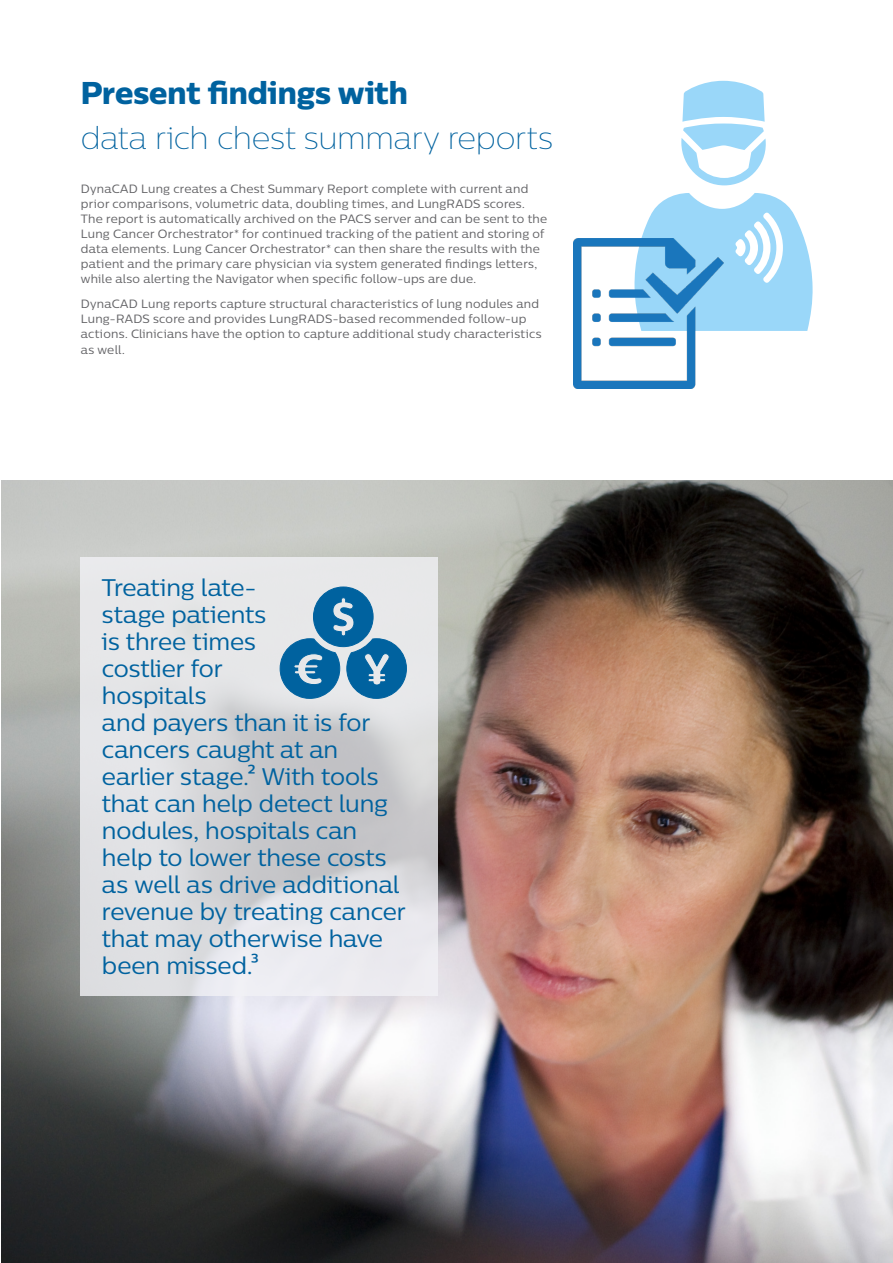
<style>
.page{position:relative;width:893px;height:1263px;background:#fff}
.page>*{position:absolute;margin:0;border:0;box-sizing:border-box;transform-origin:0 0}
._05_Main_Heading_Lar{font:100 31.5px "Centrale Sans";letter-spacing:-.005em;color:#00629f}
._05_Main_Heading_Lar-2{font:31.5px "Centrale Sans X Bold";color:#00629f}
._05_Main_Heading_Lar-3{font:24px/27px "Centrale Sans";letter-spacing:-.005em;color:#00629f}
._05_Main_Heading_Lar-4{font:12px/15px "Centrale Sans";letter-spacing:.025em;color:#636366}
</style>
<div class="page">
<img style="left:1px;top:480px;width:892px;height:783px">
<svg style="left:81px;top:557px;width:357px;height:438px;background:#dcdcdf"></svg>
<svg style="left:641px;top:81px;width:171px;height:250px"></svg>
<img style="left:573px;top:238px;width:150px;height:150px">
<svg style="left:279px;top:586px;width:128px;height:113px;background:#70a3c3"></svg>
<p class="_05_Main_Heading_Lar-2" style="left:81px;top:73px;width:329px">Present findings with</p>
<p class="_05_Main_Heading_Lar" style="left:81px;top:118px;width:474px">data rich chest summary reports</p>
<p class="_05_Main_Heading_Lar-4" style="left:81px;top:181px;width:468px">DynaCAD Lung creates a Chest Summary Report complete with current and prior comparisons, volumetric data, doubling times, and LungRADS scores.<br>The report is automatically archived on the PACS server and can be sent to the Lung Cancer Orchestrator* for continued tracking of the patient and storing of data elements. Lung Cancer Orchestrator* can then share the results with the patient and the primary care physician via system generated findings letters, while also alerting the Navigator when specific follow-ups are due.</p>
<p class="_05_Main_Heading_Lar-4" style="left:81px;top:296px;width:462px">DynaCAD Lung reports capture structural characteristics of lung nodules and<br>Lung-RADS score and provides LungRADS-based recommended follow-up actions. Clinicians have the option to capture additional study characteristics</p>
<p class="_05_Main_Heading_Lar-4" style="left:81px;top:342px;width:45px">as well.</p>
<p class="_05_Main_Heading_Lar-3" style="left:102px;top:574px;width:305px">Treating late-<br>stage patients<br>is three times<br>costlier for<br>hospitals<br>and payers than it is for cancers caught at an earlier stage.2 With tools that can help detect lung nodules, hospitals can help to lower these costs as well as drive additional revenue by treating cancer that may otherwise have been missed.3</p>
</div>
